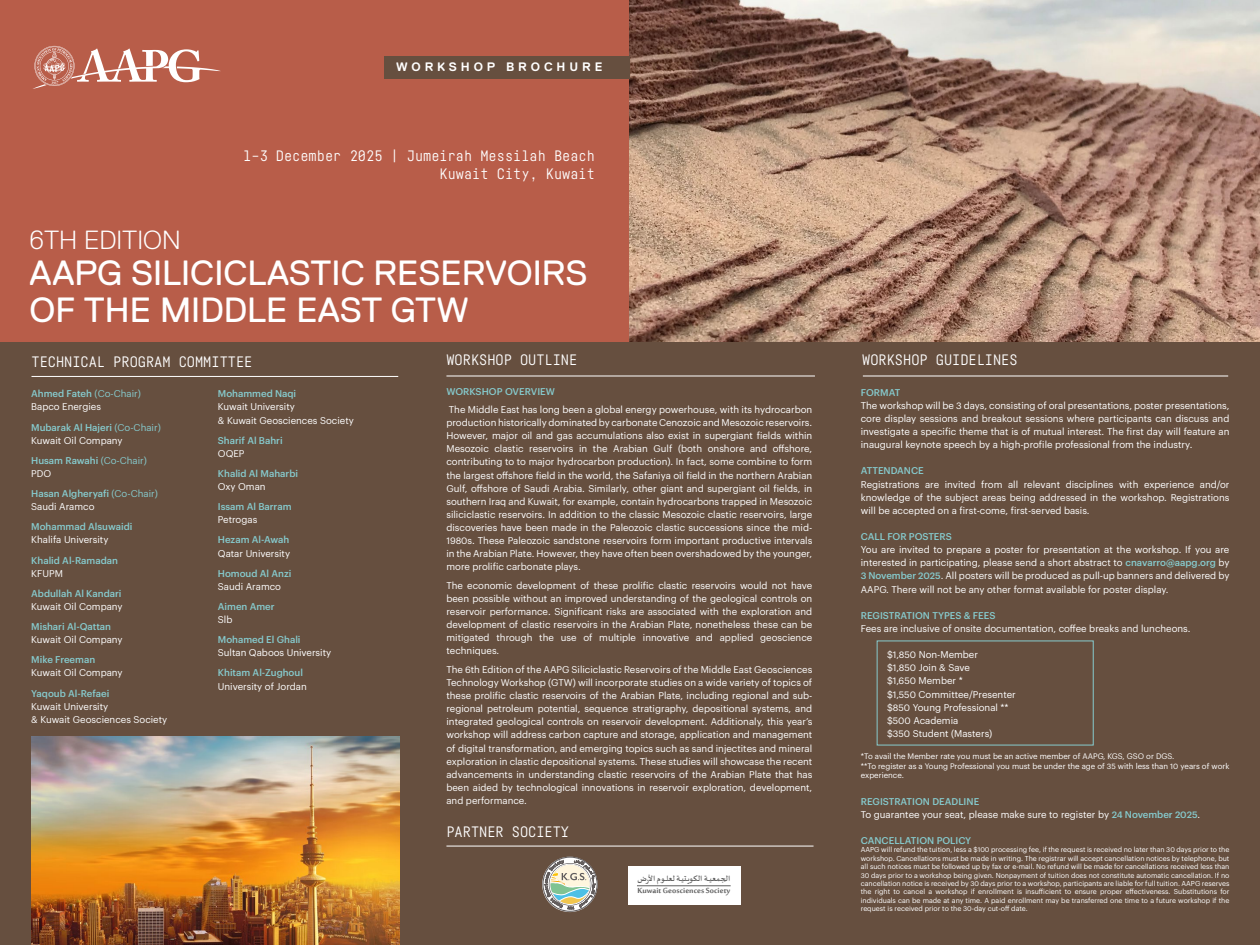
<style>
.page{position:relative;width:1260px;height:945px;background:#664f3f}
.page>*{position:absolute;margin:0;border:0;box-sizing:border-box;transform-origin:0 0}
.t1{font:35px/36.8px "Replica";color:#fff}
.t2{font:300 26.25px "Replica";color:#fff}
.t3{font:14.88px "Fabrikat Mono";color:#fff}
.t4{font:700 12.25px "Replica";letter-spacing:.32em;color:#fff}
.t5{font:700 10.15px/12.2px "Sakkal Majalla";color:#5e5e5e}
.t6{font:9.62px/13.1px "Graphik Arabic";color:#fff}
.t7{font:500 9.62px/13.1px "Graphik Arabic";color:#86cbce}
.t8{font:7.88px/9.5px "Graphik Arabic";color:#fff}
.t9{font:7px/8.4px "Graphik Arabic";color:#fff;text-align:justify}
.s1{font-weight:500;color:#86cbce}
.s2{color:#86cbce}
.s3{font-weight:400}
.s4{font-weight:400;color:#fff}
</style>
<div class="page">
<div style="left:0;top:0;width:630px;height:341px;background:#b85d49"></div>
<hr style="left:863px;top:376px;width:365px;height:1px;background:#fff">
<svg style="left:33px;top:46px;width:188px;height:43px"></svg>
<img style="left:630px;top:0;width:630px;height:341px">
<div style="left:384px;top:56px;width:246px;height:23px;background:#664f3f"></div>
<div style="left:877px;top:640px;width:217px;height:106px;border:1px solid #86cbce"></div>
<hr style="left:32px;top:376px;width:366px;height:1px;background:#fff">
<hr style="left:446px;top:846px;width:368px;height:1px;background:#fff">
<hr style="left:446px;top:376px;width:369px;height:1px;background:#fff">
<img style="left:31px;top:737px;width:368px;height:208px">
<svg style="left:544px;top:860px;width:52px;height:49px;background:#b0b5a6"></svg>
<div style="left:542px;top:857px;width:56px;height:55px;border:1px solid #605c5d;border-radius:50%"></div>
<div style="left:628px;top:867px;width:113px;height:38px;background:#fff"></div>
<hr style="left:637px;top:886px;width:94px;height:1px;background:#5e5e5e">
<p class="t4" style="left:396px;top:60px;width:208px">WORKSHOP BROCHURE</p>
<p class="t3" style="left:243px;top:147px;width:353px">1–3 December 2025 | Jumeirah Messilah Beach</p>
<p class="t3" style="left:440px;top:165px;width:157px">Kuwait City, Kuwait</p>
<p class="t2" style="left:30px;top:225px;width:153px">6TH EDITION</p>
<p class="t1" style="left:30px;top:255px;width:559px">AAPG SILICICLASTIC RESERVOIRS<br>OF THE MIDDLE EAST GTW</p>
<p class="t3" style="left:32px;top:353px;width:222px">TECHNICAL PROGRAM COMMITTEE</p>
<p class="t6" style="left:31px;top:388px;width:111px"><span class="s1">Ahmed Fateh</span> <span class="s2">(Co-Chair)<br></span>Bapco Energies</p>
<p class="t6" style="left:31px;top:421px;width:131px"><span class="s1">Mubarak Al Hajeri</span> <span class="s2">(Co-Chair)<br></span>Kuwait Oil Company</p>
<p class="t7" style="left:31px;top:454px;width:117px">Husam Rawahi <span class="s3">(Co-Chair)<br></span><span class="s4">PDO</span></p>
<p class="t7" style="left:31px;top:487px;width:128px">Hasan Algheryafi <span class="s3">(Co-Chair)<br></span><span class="s4">Saudi Aramco</span></p>
<p class="t7" style="left:31px;top:520px;width:103px">Mohammad Alsuwaidi<br><span class="s4">Khalifa University</span></p>
<p class="t7" style="left:31px;top:554px;width:88px">Khalid Al-Ramadan<br><span class="s4">KFUPM</span></p>
<p class="t7" style="left:31px;top:587px;width:93px">Abdullah Al Kandari<br><span class="s4">Kuwait Oil Company</span></p>
<p class="t7" style="left:31px;top:620px;width:93px">Mishari Al-Qattan<br><span class="s4">Kuwait Oil Company</span></p>
<p class="t6" style="left:31px;top:654px;width:93px"><span class="s1">Mike Freeman<br></span>Kuwait Oil Company</p>
<p class="t6" style="left:31px;top:687px;width:138px"><span class="s1">Yaqoub Al-Refaei<br></span>Kuwait University<br>&amp; Kuwait Geosciences Society</p>
<p class="t6" style="left:218px;top:388px;width:138px"><span class="s1">Mohammed Naqi<br></span>Kuwait University<br>&amp; Kuwait Geosciences Society</p>
<p class="t7" style="left:218px;top:434px;width:66px">Sharif Al Bahri<br><span class="s4">OQEP</span></p>
<p class="t7" style="left:218px;top:467px;width:82px">Khalid Al Maharbi<br><span class="s4">Oxy Oman</span></p>
<p class="t7" style="left:218px;top:500px;width:75px">Issam Al Barram<br><span class="s4">Petrogas</span></p>
<p class="t6" style="left:218px;top:534px;width:74px"><span class="s1">Hezam Al-Awah<br></span>Qatar University</p>
<p class="t7" style="left:218px;top:567px;width:75px">Homoud Al Anzi<br><span class="s4">Saudi Aramco</span></p>
<p class="t7" style="left:218px;top:600px;width:58px">Aimen Amer<br><span class="s4">Slb</span></p>
<p class="t6" style="left:218px;top:634px;width:115px"><span class="s1">Mohamed El Ghali<br></span>Sultan Qaboos University</p>
<p class="t6" style="left:218px;top:667px;width:90px"><span class="s1">Khitam Al-Zughoul<br></span>University of Jordan</p>
<p class="t3" style="left:446px;top:351px;width:132px">WORKSHOP OUTLINE</p>
<p class="t7" style="left:446px;top:385px;width:110px">WORKSHOP OVERVIEW</p>
<p class="t6" style="left:446px;top:403px;width:367px;text-align:justify">The Middle East has long been a global energy powerhouse, with its hydrocarbon production historically dominated by carbonate Cenozoic and Mesozoic reservoirs.<br>However, major oil and gas accumulations also exist in supergiant fields within Mesozoic clastic reservoirs in the Arabian Gulf (both onshore and offshore, contributing to to major hydrocarbon production). In fact, some combine to form the largest offshore field in the world, the Safaniya oil field in the northern Arabian Gulf, offshore of Saudi Arabia. Similarly, other giant and supergiant oil fields, in southern Iraq and Kuwait, for example, contain hydrocarbons trapped in Mesozoic siliciclastic reservoirs. In addition to the classic Mesozoic clastic reservoirs, large discoveries have been made in the Paleozoic clastic successions since the mid-1980s. These Paleozoic sandstone reservoirs form important productive intervals in the Arabian Plate. However, they have often been overshadowed by the younger, more prolific carbonate plays.</p>
<p class="t6" style="left:446px;top:579px;width:367px;text-align:justify">The economic development of these prolific clastic reservoirs would not have been possible without an improved understanding of the geological controls on reservoir performance. Significant risks are associated with the exploration and development of clastic reservoirs in the Arabian Plate, nonetheless these can be mitigated through the use of multiple innovative and applied geoscience techniques.</p>
<p class="t6" style="left:446px;top:663px;width:367px;text-align:justify">The 6th Edition of the AAPG Siliciclastic Reservoirs of the Middle East Geosciences Technology Workshop (GTW) will incorporate studies on a wide variety of topics of these prolific clastic reservoirs of the Arabian Plate, including regional and sub&shy;regional petroleum potential, sequence stratigraphy, depositional systems, and integrated geological controls on reservoir development. Additionaly, this year’s workshop will address carbon capture and storage, application and management of digital transformation, and emerging topics such as sand injectites and mineral exploration in clastic depositional systems. These studies will showcase the recent advancements in understanding clastic reservoirs of the Arabian Plate that has been aided by technological innovations in reservoir exploration, development, and performance.</p>
<p class="t3" style="left:446px;top:823px;width:124px">PARTNER SOCIETY</p>
<p class="t5" style="left:637px;top:873px;width:95px">ض ا "#معي ـ ةا لكو- ـ . ي ـ ةلعل ـ ومال أر<br>Kuwait Geosciences Society</p>
<p class="t3" style="left:862px;top:351px;width:157px">WORKSHOP GUIDELINES</p>
<p class="t7" style="left:861px;top:386px;width:41px">FORMAT</p>
<p class="t6" style="left:861px;top:399px;width:370px;text-align:justify">The workshop will be 3 days, consisting of oral presentations, poster presentations, core display sessions and breakout sessions where participants can discuss and investigate a specific theme that is of mutual interest. The first day will feature an inaugural keynote speech by a high-profile professional from the industry.</p>
<p class="t7" style="left:861px;top:465px;width:64px">ATTENDANCE</p>
<p class="t6" style="left:861px;top:478px;width:370px;text-align:justify">Registrations are invited from all relevant disciplines with experience and/or knowledge of the subject areas being addressed in the workshop. Registrations will be accepted on a first-come, first-served basis.</p>
<p class="t7" style="left:861px;top:530px;width:92px">CALL FOR POSTERS</p>
<p class="t6" style="left:861px;top:544px;width:370px;text-align:justify">You are invited to prepare a poster for presentation at the workshop. If you are interested in participating, please send a short abstract to <span class="s1">cnavarro@aapg.org</span> by <span class="s1">3 November 2025</span>. All posters will be produced as pull-up banners and delivered by AAPG. There will not be any other format available for poster display.</p>
<p class="t7" style="left:861px;top:609px;width:136px">REGISTRATION TYPES &amp; FEES</p>
<p class="t6" style="left:861px;top:622px;width:331px">Fees are inclusive of onsite documentation, coffee breaks and luncheons.</p>
<p class="t6" style="left:887px;top:649px;width:92px">$1,850 Non-Member</p>
<p class="t6" style="left:887px;top:662px;width:84px">$1,850 Join &amp; Save</p>
<p class="t6" style="left:887px;top:675px;width:77px">$1,650 Member *</p>
<p class="t6" style="left:887px;top:688px;width:130px">$1,550 Committee/Presenter</p>
<p class="t6" style="left:887px;top:701px;width:123px">$850 Young Professional **</p>
<p class="t6" style="left:887px;top:714px;width:73px">$500 Academia</p>
<p class="t6" style="left:887px;top:727px;width:107px">$350 Student (Masters)</p>
<p class="t8" style="left:861px;top:752px;width:315px">*To avail the Member rate you must be an active member of AAPG, KGS, GSO or DGS.</p>
<p class="t8" style="left:861px;top:762px;width:370px">**To register as a Young Professional you must be under the age of 35 with less than 10 years of work experience.</p>
<p class="t7" style="left:861px;top:795px;width:120px">REGISTRATION DEADLINE</p>
<p class="t6" style="left:861px;top:808px;width:341px">To guarantee your seat, please make sure to register by <span class="s1">24 November 2025</span>.</p>
<p class="t7" style="left:861px;top:834px;width:112px">CANCELLATION POLICY</p>
<p class="t9" style="left:861px;top:846px;width:370px">AAPG will refund the tuition, less a $100 processing fee, if the request is received no later than 30 days prior to the workshop. Cancellations must be made in writing. The registrar will accept cancellation notices by telephone, but all such notices must be followed up by fax or e-mail. No refund will be made for cancellations received less than 30 days prior to a workshop being given. Nonpayment of tuition does not constitute automatic cancellation. If no cancellation notice is received by 30 days prior to a workshop, participants are liable for full tuition. AAPG reserves the right to cancel a workshop if enrollment is insufficient to ensure proper effectiveness. Substitutions for individuals can be made at any time. A paid enrollment may be transferred one time to a future workshop if the request is received prior to the 30-day cut-off date.</p>
</div>
